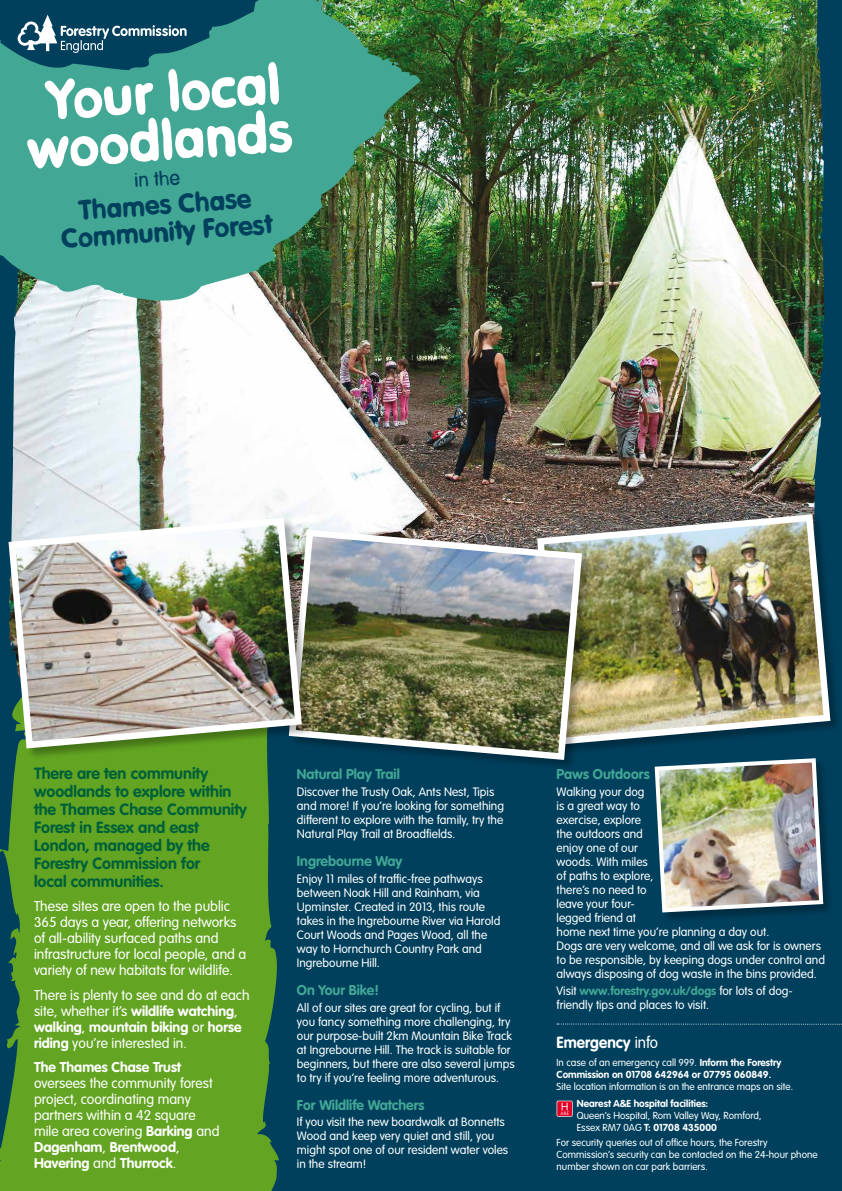
<style>
.page{position:relative;width:842px;height:1191px;background:#00405d}
.page>*{position:absolute;margin:0;border:0;box-sizing:border-box;transform-origin:0 0}
.t1{font:700 55px/47.9px "Vaggle";color:#fff;text-align:center}
.t2{font:700 27px/27px "Vaggle";color:#00405d;text-align:center}
.t3{font:300 19.7px "Vaggle";color:#00405d}
.t4{font:700 16px/18px "VAG Rounded";color:#006039}
.t5{font:700 16px "VAG Rounded";letter-spacing:.005em;color:#fff;scale:.96 1}
.t6{font:300 14px/16px "VAG Rounded";color:#fff}
.t7{font:700 14px "VAG Rounded";color:#42a795}
.t8{font:700 14px "VAG Rounded";color:#fff}
.t9{font:300 12px/14px "VAG Rounded";color:#fff}
.t10{font:300 10px/12px "VAG Rounded";color:#fff}
.t11{font:700 10px/12px "VAG Rounded";color:#fff}
.s1{font-weight:700}
.s2{font-weight:700;color:#42a795}
.s3{font-weight:300}
</style>
<div class="page">
<img style="left:11px;top:0;width:814px;height:526px">
<svg style="left:0;top:760px;width:279px;height:431px;background:#5b9d26"></svg>
<div style="left:654px;top:758px;width:181px;height:166px;background:#000;opacity:.3"></div>
<img style="left:654px;top:758px;width:171px;height:156px">
<img style="left:534px;top:511px;width:300px;height:237px">
<div style="left:289px;top:529px;width:304px;height:242px;background:#000;opacity:.3"></div>
<img style="left:289px;top:526px;width:297px;height:237px">
<div style="left:9px;top:518px;width:304px;height:242px;background:#000;opacity:.3"></div>
<img style="left:8px;top:514px;width:297px;height:238px">
<img style="left:0;top:0;width:421px;height:307px">
<svg style="left:0;top:0;width:270px;height:74px"></svg>
<svg style="left:557px;top:1100px;width:16px;height:16px"></svg>
<div style="left:557px;top:1101px;width:15px;height:15px;background:#e20026"></div>
<svg style="left:560px;top:1102px;width:9px;height:13px"></svg>
<svg style="left:557px;top:1023px;width:285px;height:1px"></svg>
<h1 class="t1" style="left:22px;top:78px;width:267px;rotate:-4deg">Your local woodlands</h1>
<h3 class="t3" style="left:134px;top:169px;width:47px;rotate:-4deg">in the</h3>
<h2 class="t2" style="left:59px;top:198px;width:213px;rotate:-4deg">Thames Chase<br>Community Forest</h2>
<h3 class="t4" style="left:34px;top:764px;width:214px">There are ten community woodlands to explore within the Thames Chase Community<br>Forest in Essex and east<br>London, managed by the<br>Forestry Commission for<br>local communities.</h3>
<p class="t6" style="left:34px;top:898px;width:214px">These sites are open to the public 365 days a year, offering networks of all-ability surfaced paths and infrastructure for local people, and a variety of new habitats for wildlife.</p>
<p class="t6" style="left:34px;top:986px;width:217px">There is plenty to see and do at each site, whether it’s <span class="s1">wildlife watching</span>, <span class="s1">walking</span>, <span class="s1">mountain biking</span> or <span class="s1">horse riding</span> you’re interested in.</p>
<p class="t8" style="left:34px;top:1059px;width:149px">The Thames Chase Trust</p>
<p class="t6" style="left:34px;top:1075px;width:187px">oversees the community forest project, coordinating many partners within a 42 square mile area covering <span class="s1">Barking</span> and<br><span class="s1">Dagenham</span>, <span class="s1">Brentwood</span>,<br><span class="s1">Havering</span> and <span class="s1">Thurrock</span>.</p>
<p class="t7" style="left:297px;top:766px;width:104px">Natural Play Trail</p>
<p class="t9" style="left:297px;top:784px;width:209px">Discover the Trusty Oak, Ants Nest, Tipis and more! If you’re looking for something different to explore with the family, try the Natural Play Trail at Broadfields.</p>
<p class="t7" style="left:297px;top:852px;width:107px">Ingrebourne Way</p>
<p class="t9" style="left:297px;top:871px;width:205px">Enjoy 11 miles of traffic-free pathways between Noak Hill and Rainham, via Upminster. Created in 2013, this route takes in the Ingrebourne River via Harold Court Woods and Pages Wood, all the way to Hornchurch Country Park and Ingrebourne Hill.</p>
<p class="t7" style="left:297px;top:981px;width:84px">On Your Bike!</p>
<p class="t9" style="left:297px;top:1000px;width:219px">All of our sites are great for cycling, but if you fancy something more challenging, try our purpose-built 2km Mountain Bike Track at Ingrebourne Hill. The track is suitable for beginners, but there are also several jumps to try if you’re feeling more adventurous.</p>
<p class="t7" style="left:297px;top:1096px;width:129px">For Wildlife Watchers</p>
<p class="t9" style="left:297px;top:1115px;width:213px">If you visit the new boardwalk at Bonnetts Wood and keep very quiet and still, you might spot one of our resident water voles in the stream!</p>
<p class="t7" style="left:557px;top:766px;width:95px">Paws Outdoors</p>
<p class="t9" style="left:557px;top:785px;width:270px">Walking your dog<br>is a great way to<br>exercise, explore<br>the outdoors and<br>enjoy one of our<br>woods. With miles<br>of paths to explore,<br>there’s no need to<br>leave your four-<br>legged friend at<br>home next time you’re planning a day out.<br>Dogs are very welcome, and all we ask for is owners to be responsible, by keeping dogs under control and always disposing of dog waste in the bins provided.</p>
<p class="t9" style="left:557px;top:984px;width:238px">Visit <span class="s2">www.forestry.gov.uk/dogs</span> for lots of dog&shy;friendly tips and places to visit.</p>
<h3 class="t5" style="left:557px;top:1033px;width:107px">Emergency <span class="s3">info</span></h3>
<p class="t11" style="left:557px;top:1056px;width:226px"><span class="s3">In case of an emergency call 999.</span> Inform the Forestry<br>Commission on 01708 642964 or 07795 060849.</p>
<p class="t10" style="left:557px;top:1080px;width:238px">Site location information is on the entrance maps on site.</p>
<p class="t11" style="left:577px;top:1097px;width:133px">Nearest A&amp;E hospital facilities:</p>
<p class="t10" style="left:577px;top:1109px;width:186px">Queen’s Hospital, Rom Valley Way, Romford,<br>Essex RM7 0AG <span class="s1">T: 01708 435000</span></p>
<p class="t10" style="left:557px;top:1136px;width:263px">For security queries out of office hours, the Forestry<br>Commission’s security can be contacted on the 24-hour phone number shown on car park barriers.</p>
</div>
